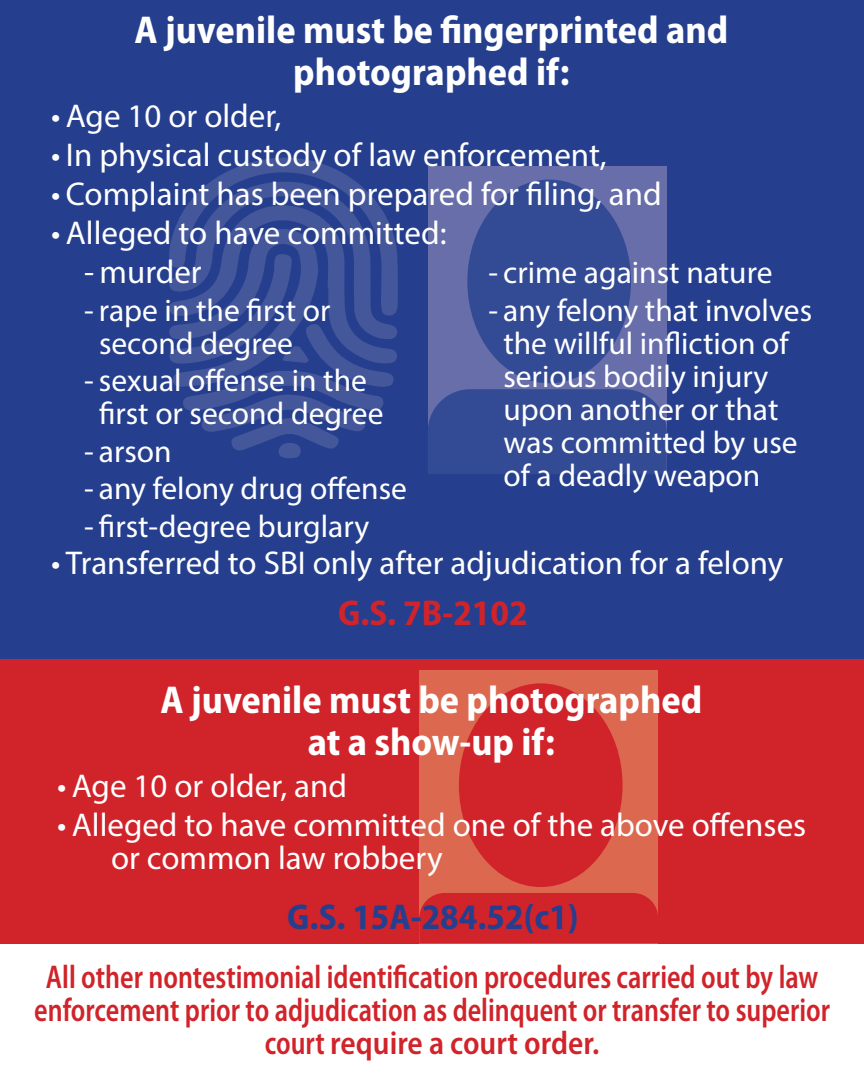
<style>
.page{position:relative;width:864px;height:1080px;background:#fff}
.page>*{position:absolute;margin:0;border:0;box-sizing:border-box;transform-origin:0 0}
.t1{font:700 semi-condensed 39px/42px "Myriad Pro";color:#fff;text-align:center}
.Box_Text{font:700 semi-condensed 36px "Myriad Pro";color:#253f8e}
.Box_Text-2{font:700 semi-condensed 36px "Myriad Pro";color:#d1232a}
.t2{font:33px/33px "Myriad Pro";color:#fff}
.t3{font:600 semi-condensed 33px/33px "Myriad Pro";color:#d1232a;text-align:center;scale:.86 1}
.t4{font:31.5px/33px "Myriad Pro";color:#fff}
</style>
<div class="page">
<div style="left:0;top:0;width:864px;height:659px;background:#253f8e"></div>
<div style="left:0;top:659px;width:864px;height:284px;background:#d1232a"></div>
<svg style="left:212px;top:157px;width:186px;height:150px"></svg>
<svg style="left:169px;top:181px;width:228px;height:277px"></svg>
<div style="left:428px;top:166px;width:239px;height:308px;background:#676eaa"></div>
<div style="left:467px;top:180px;width:164px;height:203px;background:#334a94;border-radius:50%"></div>
<div style="left:428px;top:389px;width:239px;height:85px;background:#334a94"></div>
<div style="left:419px;top:670px;width:239px;height:273px;background:#dc684f"></div>
<div style="left:459px;top:683px;width:164px;height:204px;background:#d1232a;border-radius:50%"></div>
<div style="left:419px;top:893px;width:239px;height:50px;background:#d1232a"></div>
<p class="t1" style="left:135px;top:8px;width:595px">A juvenile must be fingerprinted and photographed if:</p>
<p class="t2" style="left:51px;top:99px;width:232px">• Age 10 or older,</p>
<p class="t2" style="left:51px;top:138px;width:557px">• In physical custody of law enforcement,</p>
<p class="t2" style="left:51px;top:177px;width:612px">• Complaint has been prepared for filing, and</p>
<p class="t2" style="left:51px;top:216px;width:397px">• Alleged to have committed:</p>
<p class="t2" style="left:84px;top:255px;width:119px">- murder</p>
<p class="t4" style="left:99px;top:293px;width:233px;text-indent:-15px">- rape in the first or second degree</p>
<p class="t4" style="left:84px;top:363px;width:301px;text-align:center">- sexual offense in the first or second degree</p>
<p class="t4" style="left:84px;top:434px;width:89px">- arson</p>
<p class="t4" style="left:84px;top:471px;width:325px">- any felony drug offense</p>
<p class="t4" style="left:84px;top:509px;width:287px">- first-degree burglary</p>
<p class="t4" style="left:488px;top:255px;width:286px">- crime against nature</p>
<p class="t4" style="left:503px;top:293px;width:310px;text-indent:-15px">- any felony that involves the willful infliction of serious bodily injury upon another or that was committed by use of a deadly weapon</p>
<p class="t2" style="left:51px;top:546px;width:734px">• Transferred to SBI only after adjudication for a felony</p>
<p class="Box_Text-2" style="left:338px;top:590px;width:191px">G.S. 7B-2102</p>
<p class="t1" style="left:161px;top:678px;width:543px">A juvenile must be photographed at a show-up if:</p>
<p class="t2" style="left:57px;top:769px;width:292px">• Age 10 or older, and</p>
<p class="t2" style="left:111px;top:808px;width:697px;text-indent:-54px">• Alleged to have committed one of the above offenses or common law robbery</p>
<p class="Box_Text" style="left:287px;top:893px;width:293px">G.S. 15A-284.52(c1)</p>
<p class="t3" style="left:34px;top:960px;width:927px">All other nontestimonial identification procedures carried out by law enforcement prior to adjudication as delinquent or transfer to superior court require a court order.</p>
</div>
